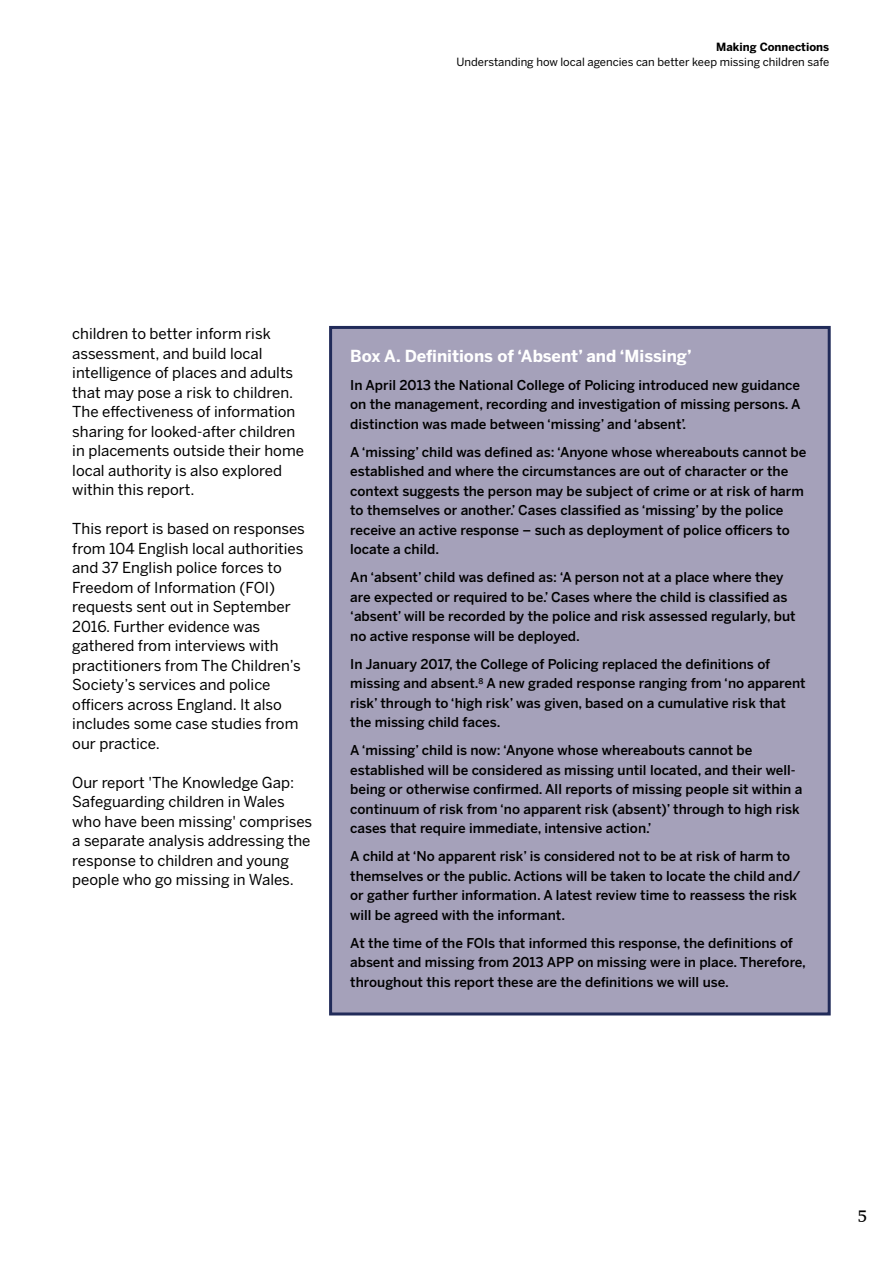
<style>
.page{position:relative;width:893px;height:1263px;background:#fff}
.page>*{position:absolute;margin:0;border:0;box-sizing:border-box;transform-origin:0 0}
.t1{font:18px "Swift Com";color:#000}
.t2{font:700 16.5px "Benton Sans";color:#fff}
.t3{font:15px/19.5px "Benton Sans";color:#000}
.t4{font:500 13.5px/19.5px "Benton Sans";color:#000}
.t5{font:11.25px "Benton Sans";color:#000}
.t6{font:700 11.25px "Benton Sans";color:#000}
</style>
<div class="page">
<div style="left:329px;top:326px;width:502px;height:689px;background:#a5a1ba;border:3px solid #212b59"></div>
<p class="t6" style="left:716px;top:40px;width:114px">Making Connections</p>
<p class="t5" style="left:456px;top:55px;width:374px">Understanding how local agencies can better keep missing children safe</p>
<p class="t3" style="left:72px;top:324px;width:233px">children to better inform risk assessment, and build local intelligence of places and adults that may pose a risk to children.<br>The effectiveness of information sharing for looked-after children in placements outside their home local authority is also explored within this report.</p>
<p class="t3" style="left:72px;top:519px;width:234px">This report is based on responses from 104 English local authorities and 37 English police forces to<br>Freedom of Information (FOI) requests sent out in September<br>2016. Further evidence was gathered from interviews with practitioners from The Children’s<br>Society’s services and police officers across England. It also includes some case studies from our practice.</p>
<p class="t3" style="left:72px;top:772px;width:241px">Our report 'The Knowledge Gap:<br>Safeguarding children in Wales who have been missing' comprises a separate analysis addressing the response to children and young people who go missing in Wales.</p>
<p class="t2" style="left:350px;top:346px;width:343px">Box A. Definitions of ‘Absent’ and ‘Missing’</p>
<p class="t4" style="left:350px;top:375px;width:452px;text-align:justify">In April 2013 the National College of Policing introduced new guidance on the management, recording and investigation of missing persons. A distinction was made between ‘missing’ and ‘absent’.</p>
<p class="t4" style="left:350px;top:442px;width:458px">A ‘missing’ child was defined as: ‘Anyone whose whereabouts cannot be established and where the circumstances are out of character or the context suggests the person may be subject of crime or at risk of harm to themselves or another.’ Cases classified as ‘missing’ by the police receive an active response – such as deployment of police officers to locate a child.</p>
<p class="t4" style="left:350px;top:567px;width:447px">An ‘absent’ child was defined as: ‘A person not at a place where they are expected or required to be.’ Cases where the child is classified as ‘absent’ will be recorded by the police and risk assessed regularly, but no active response will be deployed.</p>
<p class="t4" style="left:350px;top:654px;width:457px">In January 2017, the College of Policing replaced the definitions of missing and absent.<sup>8</sup> A new graded response ranging from ‘no apparent risk’ through to ‘high risk’ was given, based on a cumulative risk that the missing child faces.</p>
<p class="t4" style="left:350px;top:740px;width:453px">A ‘missing’ child is now: ‘Anyone whose whereabouts cannot be established will be considered as missing until located, and their well&shy;being or otherwise confirmed. All reports of missing people sit within a continuum of risk from ‘no apparent risk (absent)’ through to high risk cases that require immediate, intensive action.’</p>
<p class="t4" style="left:350px;top:846px;width:452px">A child at ‘No apparent risk’ is considered not to be at risk of harm to themselves or the public. Actions will be taken to locate the child and/ or gather further information. A latest review time to reassess the risk will be agreed with the informant.</p>
<p class="t4" style="left:350px;top:933px;width:457px">At the time of the FOIs that informed this response, the definitions of absent and missing from 2013 APP on missing were in place. Therefore, throughout this report these are the definitions we will use.</p>
<h1 class="t1" style="left:857px;top:1206px;width:11px">5</h1>
</div>
